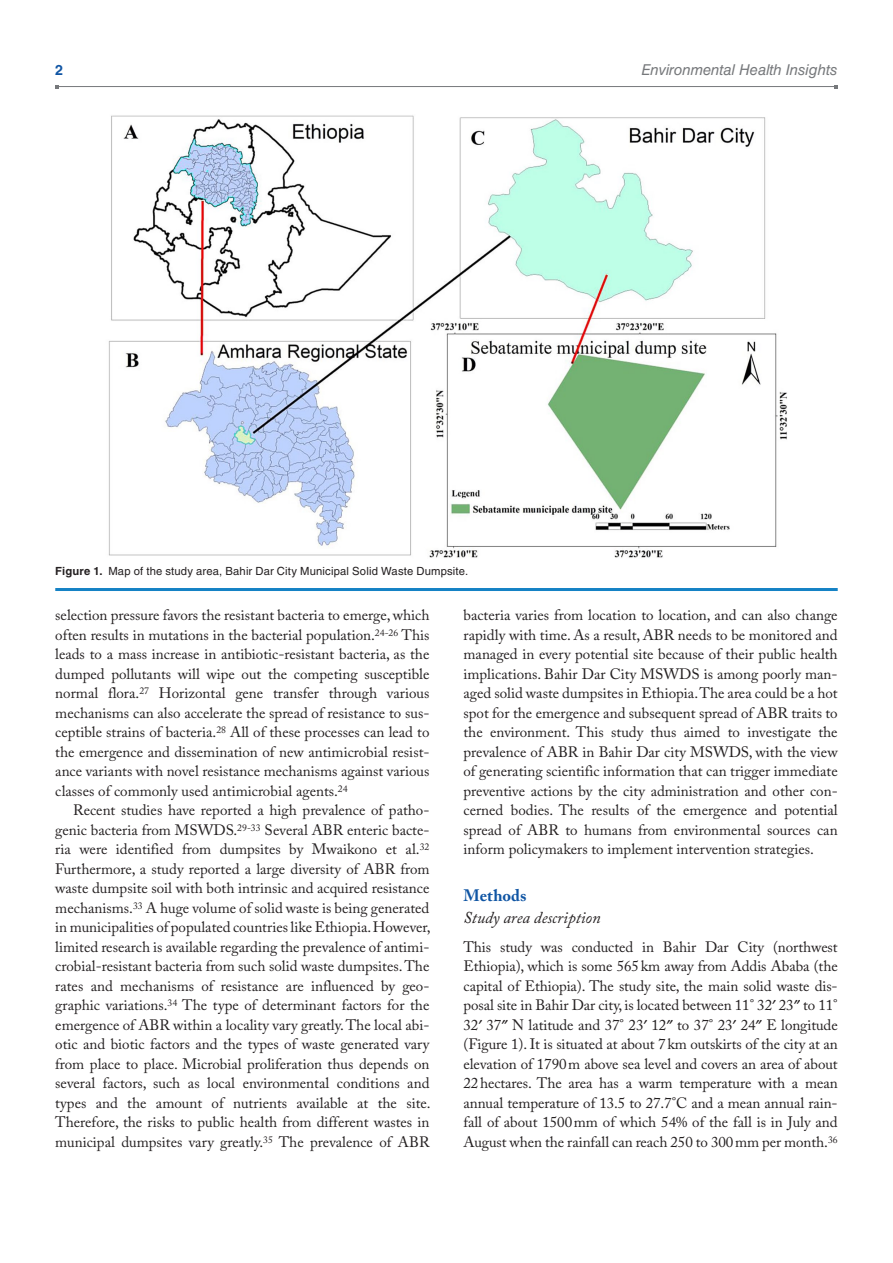
<style>
.page{position:relative;width:893px;height:1263px;background:#fff}
.page>*{position:absolute;margin:0;border:0;box-sizing:border-box;transform-origin:0 0}
.t1{font:italic 16.5px "Adobe Caslon Pro";color:#231f20}
.t2{font:700 16.5px "Adobe Caslon Pro";letter-spacing:.005em;color:#1055a4}
.t3{font:15px/19.5px "Adobe Caslon Pro";color:#231f20;text-align:justify}
.t4{font:italic 15px "Helvetica LT Std";letter-spacing:-.005em;color:#76787b}
.t5{font:700 14.25px "Helvetica LT Std";color:#1055a4}
.t6{font:11.25px "Helvetica LT Std";letter-spacing:.015em;color:#231f20}
.s1{font-weight:700}
.s2{font-family:"Doulos SIL"}
</style>
<div class="page">
<hr style="left:57px;top:86px;width:779px;height:1px;background:#76787b">
<hr style="left:55px;top:588px;width:783px;height:3px;background:#1582c5">
<img style="left:108px;top:115px;width:679px;height:443px">
<p class="t5" style="left:55px;top:61px;width:9px">2</p>
<p class="t4" style="left:641px;top:61px;width:198px">Environmental Health Insights</p>
<p class="t6" style="left:55px;top:565px;width:414px"><span class="s1">Figure 1.</span> Map of the study area, Bahir Dar City Municipal Solid Waste Dumpsite.</p>
<p class="t3" style="left:55px;top:605px;width:376px">selection pressure favors the resistant bacteria to emerge, which often results in mutations in the bacterial population.<sup>24-26</sup> This leads to a mass increase in antibiotic-resistant bacteria, as the dumped pollutants will wipe out the competing susceptible normal flora.<sup>27</sup> Horizontal gene transfer through various mechanisms can also accelerate the spread of resistance to sus&shy;ceptible strains of bacteria.<sup>28</sup> All of these processes can lead to the emergence and dissemination of new antimicrobial resist&shy;ance variants with novel resistance mechanisms against various classes of commonly used antimicrobial agents.<sup>24</sup></p>
<p class="t3" style="left:55px;top:800px;width:377px;text-indent:18px">Recent studies have reported a high prevalence of patho&shy;genic bacteria from MSWDS.<sup>29-33</sup> Several ABR enteric bacte&shy;ria were identified from dumpsites by Mwaikono et al.<sup>32<br></sup>Furthermore, a study reported a large diversity of ABR from waste dumpsite soil with both intrinsic and acquired resistance mechanisms.<sup>33</sup> A huge volume of solid waste is being generated in municipalities of populated countries like Ethiopia. However, limited research is available regarding the prevalence of antimi&shy;crobial-resistant bacteria from such solid waste dumpsites. The rates and mechanisms of resistance are influenced by geo&shy;graphic variations.<sup>34</sup> The type of determinant factors for the emergence of ABR within a locality vary greatly. The local abi&shy;otic and biotic factors and the types of waste generated vary from place to place. Microbial proliferation thus depends on several factors, such as local environmental conditions and types and the amount of nutrients available at the site.<br>Therefore, the risks to public health from different wastes in municipal dumpsites vary greatly.<sup>35</sup> The prevalence of ABR</p>
<p class="t3" style="left:463px;top:605px;width:376px">bacteria varies from location to location, and can also change rapidly with time. As a result, ABR needs to be monitored and managed in every potential site because of their public health implications. Bahir Dar City MSWDS is among poorly man&shy;aged solid waste dumpsites in Ethiopia. The area could be a hot spot for the emergence and subsequent spread of ABR traits to the environment. This study thus aimed to investigate the prevalence of ABR in Bahir Dar city MSWDS, with the view of generating scientific information that can trigger immediate preventive actions by the city administration and other con&shy;cerned bodies. The results of the emergence and potential spread of ABR to humans from environmental sources can inform policymakers to implement intervention strategies.</p>
<p class="t2" style="left:463px;top:885px;width:65px">Methods</p>
<p class="t1" style="left:463px;top:908px;width:139px">Study area description</p>
<p class="t3" style="left:463px;top:937px;width:376px">This study was conducted in Bahir Dar City (northwest Ethiopia), which is some 565km away from Addis Ababa (the capital of Ethiopia). The study site, the main solid waste dis&shy;posal site in Bahir Dar city, is located between 11° 32<span class="s2">′</span> 23<span class="s2">″</span> to 11° 32<span class="s2">′</span> 37<span class="s2">″</span> N latitude and 37° 23<span class="s2">′</span> 12<span class="s2">″</span> to 37° 23<span class="s2">′</span> 24<span class="s2">″</span> E longitude (Figure 1). It is situated at about 7km outskirts of the city at an elevation of 1790m above sea level and covers an area of about 22hectares. The area has a warm temperature with a mean annual temperature of 13.5 to 27.7°C and a mean annual rain&shy;fall of about 1500mm of which 54% of the fall is in July and August when the rainfall can reach 250 to 300mm per month.<sup>36</sup></p>
</div>
